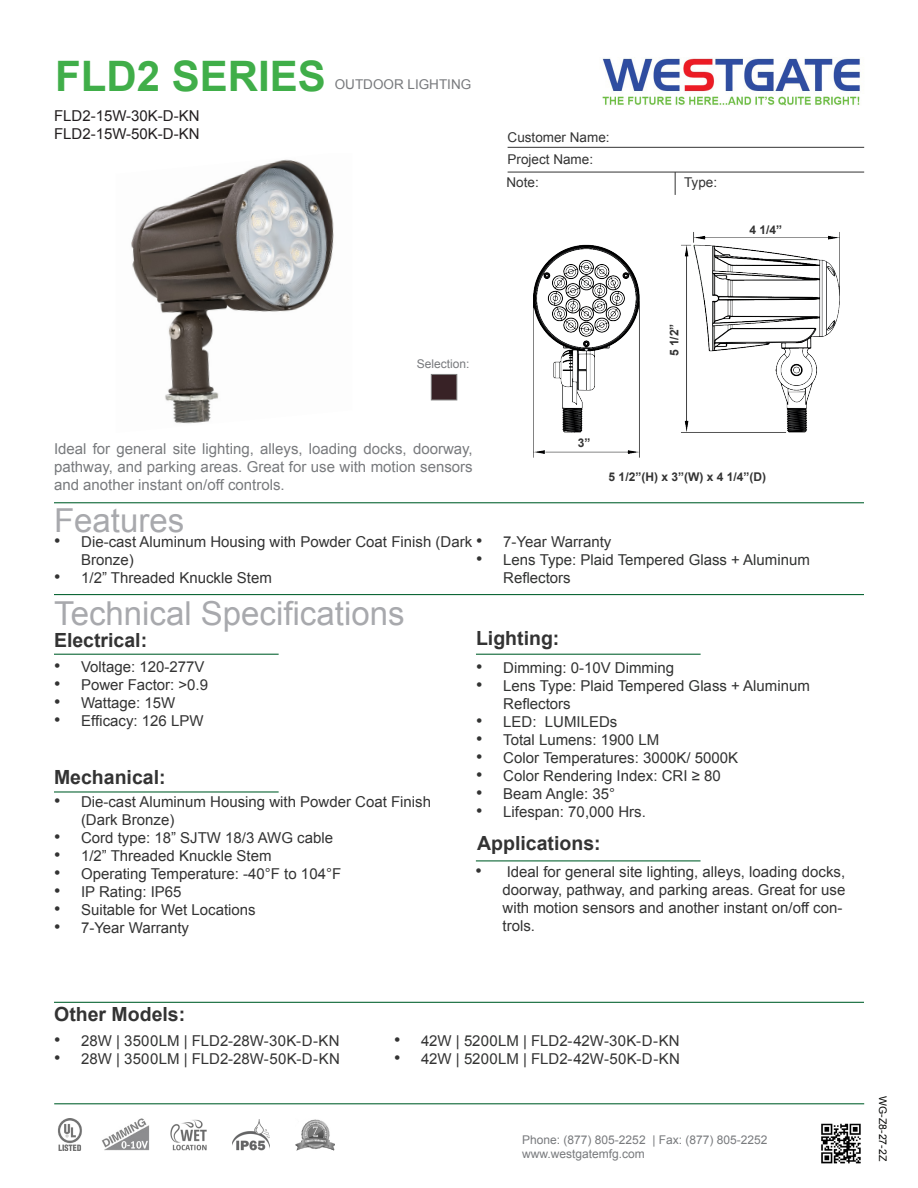
<style>
.page{position:relative;width:918px;height:1188px;background:#fff}
.page>*{position:absolute;margin:0;border:0;box-sizing:border-box;transform-origin:0 0}
.t1{font:700 42px "Arial";color:#40ae49}
.t2{font:33px "Arial";color:#a8a9ad}
.t3{font:700 19.5px "Arial";color:#333}
.t4{font:15px/18px "Arial";color:#333}
.t5{font:15px/18px "Arial";color:#323332}
.t6{font:15px/18px "Arial";color:#787a7d;text-align:justify}
.t7{font:15px "Arial";color:#231f20}
.t8{font:13.5px "Arial";color:#333}
.t9{font:13.5px "Arial";color:#787a7d}
.t10{font:12px "Arial";color:#787a7d}
.t11{font:700 12px "Arial";color:#333}
.t12{font:10.5px "Arial";color:#040503}
.s1{font-size:18px}
.s2{color:#323332}
</style>
<div class="page">
<hr style="left:54px;top:502px;width:810px;height:1px;background:#0d6736">
<hr style="left:508px;top:147px;width:356px;height:1px;background:#333">
<svg style="left:675px;top:173px;width:1px;height:22px"></svg>
<hr style="left:508px;top:172px;width:356px;height:1px;background:#333">
<hr style="left:54px;top:594px;width:810px;height:1px;background:#0d6736">
<hr style="left:54px;top:654px;width:225px;height:1px;background:#0d6736">
<hr style="left:476px;top:654px;width:225px;height:1px;background:#0d6736">
<hr style="left:54px;top:791px;width:225px;height:2px;background:#0d6736">
<img style="left:602px;top:58px;width:258px;height:48px">
<hr style="left:54px;top:1103px;width:810px;height:1px;background:#0d6736">
<img style="left:821px;top:1123px;width:40px;height:41px">
<hr style="left:476px;top:860px;width:225px;height:1px;background:#0d6736">
<hr style="left:54px;top:1002px;width:810px;height:1px;background:#0d6736">
<div style="left:431px;top:374px;width:26px;height:26px;background:#382226;border:1px solid #7f7f7f"></div>
<img style="left:131px;top:159px;width:203px;height:265px">
<img style="left:533px;top:232px;width:307px;height:226px">
<div style="left:559px;top:438px;width:50px;height:12px;background:#fff"></div>
<div style="left:670px;top:315px;width:11px;height:49px;background:#fff"></div>
<div style="left:740px;top:226px;width:52px;height:10px;background:#fff"></div>
<img style="left:102px;top:1118px;width:47px;height:33px">
<img style="left:58px;top:1119px;width:24px;height:32px">
<img style="left:232px;top:1119px;width:38px;height:32px">
<img style="left:296px;top:1119px;width:39px;height:32px">
<img style="left:170px;top:1119px;width:37px;height:32px">
<p class="t1" style="left:55px;top:48px;width:272px">FLD2 SERIES</p>
<p class="t7" style="left:54px;top:106px;width:147px">FLD2-15W-30K-D-KN</p>
<p class="t7" style="left:54px;top:124px;width:147px">FLD2-15W-50K-D-KN</p>
<p class="t9" style="left:335px;top:75px;width:138px">OUTDOOR LIGHTING</p>
<p class="t8" style="left:508px;top:128px;width:104px">Customer Name:</p>
<p class="t8" style="left:508px;top:150px;width:87px">Project Name:</p>
<p class="t8" style="left:507px;top:173px;width:34px">Note:</p>
<p class="t8" style="left:684px;top:173px;width:35px">Type:</p>
<p class="t11" style="left:749px;top:222px;width:34px">4 1/4”</p>
<p class="t10" style="left:417px;top:356px;width:54px">Selection:</p>
<p class="t6" style="left:54px;top:440px;width:420px">Ideal for general site lighting, alleys, loading docks, doorway, pathway, and parking areas. Great for use with motion sensors and another instant on/off controls.</p>
<p class="t2" style="left:54px;top:499px;width:132px">Features</p>
<p class="t11" style="left:666px;top:356px;width:34px;rotate:-90deg">5 1/2”</p>
<p class="t11" style="left:578px;top:435px;width:14px">3”</p>
<p class="t11" style="left:609px;top:469px;width:159px">5 1/2”(H) x 3”(W) x 4 1/4”(D)</p>
<p class="t4" style="left:54px;top:533px;width:559px"><span class="s1">•</span> Die-cast Aluminum Housing with Powder Coat Finish (Dark <span class="s1">•</span> 7-Year Warranty</p>
<p class="t5" style="left:503px;top:551px;width:308px;text-indent:-27px"><span class="s1">•</span> Lens Type: Plaid Tempered Glass + Aluminum<br>Reflectors</p>
<p class="t4" style="left:81px;top:551px;width:54px">Bronze)</p>
<p class="t4" style="left:54px;top:569px;width:219px"><span class="s1">•</span> 1/2” Threaded Knuckle Stem</p>
<p class="t2" style="left:54px;top:591px;width:352px">Technical Specifications</p>
<p class="t3" style="left:54px;top:627px;width:95px">Electrical:</p>
<p class="t4" style="left:54px;top:658px;width:152px"><span class="s1">•</span> Voltage: 120-277V</p>
<p class="t4" style="left:54px;top:676px;width:156px"><span class="s1">•</span> Power Factor: &gt;0.9</p>
<p class="t4" style="left:54px;top:694px;width:123px"><span class="s1">•</span> Wattage: 15W</p>
<p class="t4" style="left:54px;top:712px;width:151px"><span class="s1">•</span> Efficacy: 126 LPW</p>
<p class="t3" style="left:54px;top:765px;width:113px">Mechanical:</p>
<p class="t4" style="left:81px;top:793px;width:352px;text-indent:-27px"><span class="s1">•</span> Die-cast Aluminum Housing with Powder Coat Finish (Dark Bronze)</p>
<p class="t4" style="left:54px;top:829px;width:281px"><span class="s1">•</span> Cord type: 18” SJTW 18/3 AWG cable</p>
<p class="t4" style="left:54px;top:847px;width:219px"><span class="s1">•</span> 1/2” Threaded Knuckle Stem</p>
<p class="t4" style="left:54px;top:865px;width:289px"><span class="s1">•</span> Operating Temperature: -40°F to 104°F</p>
<p class="t4" style="left:54px;top:883px;width:129px"><span class="s1">•</span> IP Rating: IP65</p>
<p class="t4" style="left:54px;top:901px;width:203px"><span class="s1">•</span> Suitable for Wet Locations</p>
<p class="t4" style="left:54px;top:919px;width:137px"><span class="s1">•</span> 7-Year Warranty</p>
<p class="t3" style="left:476px;top:625px;width:85px">Lighting:</p>
<p class="t5" style="left:476px;top:659px;width:199px"><span class="s1">•</span> Dimming: 0-10V Dimming</p>
<p class="t5" style="left:503px;top:677px;width:308px;text-indent:-27px"><span class="s1">•</span> Lens Type: Plaid Tempered Glass + Aluminum<br>Reflectors</p>
<p class="t5" style="left:476px;top:713px;width:143px"><span class="s1">•</span> LED: LUMILEDs</p>
<p class="t5" style="left:476px;top:731px;width:184px"><span class="s1">•</span> Total Lumens: 1900 LM</p>
<p class="t5" style="left:476px;top:749px;width:263px"><span class="s1">•</span> Color Temperatures: 3000K/ 5000K</p>
<p class="t5" style="left:476px;top:767px;width:246px"><span class="s1">•</span> Color Rendering Index: CRI ≥ 80</p>
<p class="t4" style="left:476px;top:785px;width:140px"><span class="s1">•</span> Beam Angle: 35°</p>
<p class="t4" style="left:476px;top:803px;width:171px"><span class="s1">•</span> Lifespan: 70,000 Hrs.</p>
<p class="t3" style="left:477px;top:830px;width:125px">Applications:</p>
<p class="t4" style="left:503px;top:863px;width:344px;text-indent:-27px"><span class="s1">•</span> Ideal for general site lighting, alleys, loading docks, doorway, pathway, and parking areas. Great for use with motion sensors and another instant on/off con&shy;trols.</p>
<p class="t3" style="left:54px;top:1001px;width:133px">Other Models:</p>
<p class="t4" style="left:54px;top:1031px;width:287px"><span class="s1">•</span> 28W | <span class="s2">3500LM</span> | FLD2-28W-30K-D-KN</p>
<p class="t4" style="left:54px;top:1049px;width:287px"><span class="s1">•</span> 28W | <span class="s2">3500LM</span> | FLD2-28W-50K-D-KN</p>
<p class="t4" style="left:394px;top:1031px;width:287px"><span class="s1">•</span> 42W | <span class="s2">5200LM</span> | FLD2-42W-30K-D-KN</p>
<p class="t4" style="left:394px;top:1049px;width:287px"><span class="s1">•</span> 42W | <span class="s2">5200LM</span> | FLD2-42W-50K-D-KN</p>
<p class="t10" style="left:522px;top:1132px;width:247px">Phone: (877) 805-2252 | Fax: (877) 805-2252</p>
<p class="t10" style="left:522px;top:1146px;width:124px">www.westgatemfg.com</p>
<p class="t12" style="left:890px;top:1096px;width:66px;rotate:90deg">WG-Z8-27-2Z</p>
</div>
